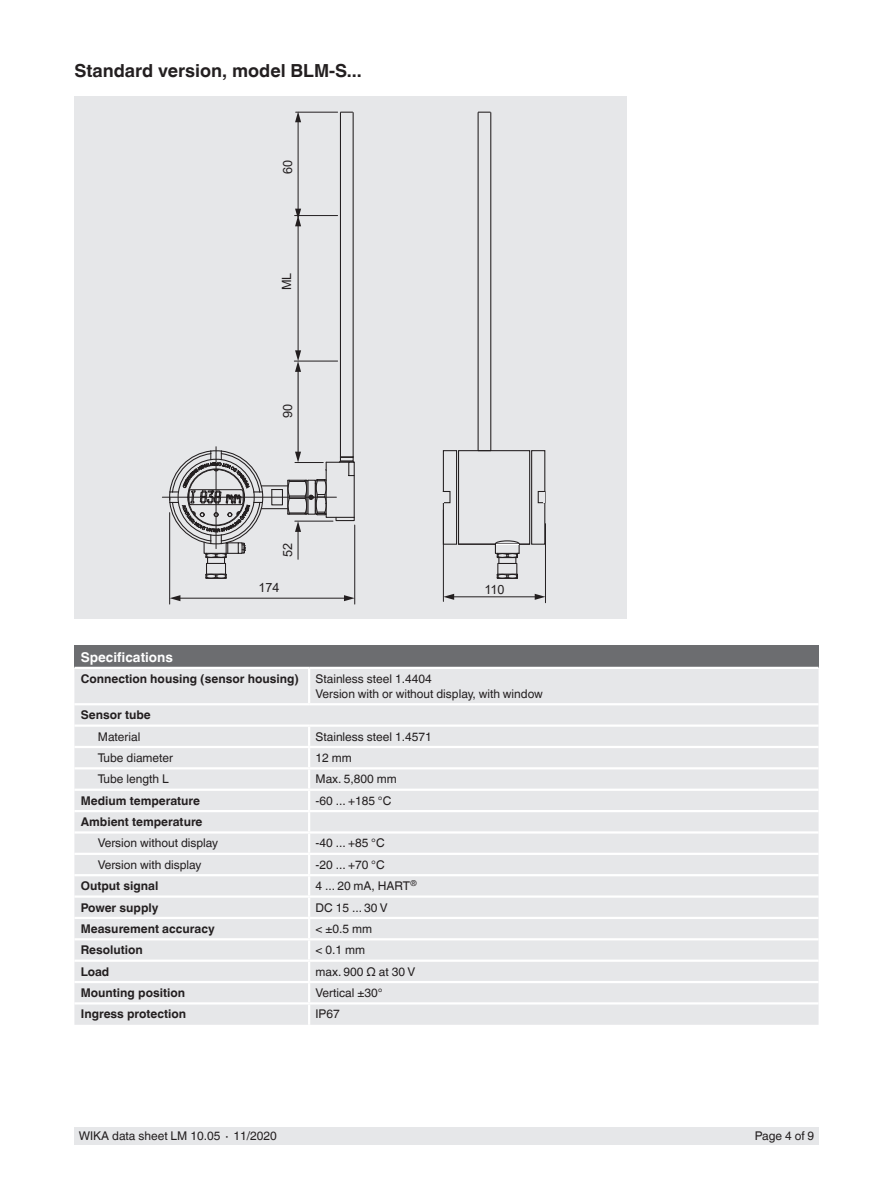
<style>
.page{position:relative;width:893px;height:1188px;background:#fff}
.page>*{position:absolute;margin:0;border:0;box-sizing:border-box;transform-origin:0 0}
.t1{font:700 18px "Helvetica World";color:#231f20}
.t2{font:700 13.5px "Helvetica World";color:#fff}
.t3{font:12.75px "Arial";color:#231f20}
.t4{font:12px/15px "Helvetica World";color:#231f20}
.t5{font:700 12px "Helvetica World";color:#231f20}
</style>
<div class="page">
<div style="left:74px;top:1128px;width:745px;height:17px;background:#e6e7e9"></div>
<div style="left:74px;top:97px;width:553px;height:522px;background:#e6e7e9"></div>
<div style="left:74px;top:645px;width:745px;height:23px;background:#6c6d70"></div>
<div style="left:74px;top:669px;width:745px;height:356px;background:#e6e7e9"></div>
<div style="left:74px;top:705px;width:745px;height:190px;background:#e6e7e9"></div>
<hr style="left:74px;top:667px;width:235px;height:2px;background:#fff">
<hr style="left:309px;top:667px;width:510px;height:2px;background:#fff">
<hr style="left:308px;top:669px;width:2px;height:34px;background:#fff">
<hr style="left:74px;top:746px;width:235px;height:2px;background:#fff">
<hr style="left:309px;top:746px;width:510px;height:2px;background:#fff">
<svg style="left:308px;top:727px;width:2px;height:40px"></svg>
<hr style="left:74px;top:767px;width:235px;height:2px;background:#fff">
<hr style="left:309px;top:767px;width:510px;height:2px;background:#fff">
<hr style="left:308px;top:769px;width:2px;height:20px;background:#fff">
<hr style="left:74px;top:789px;width:235px;height:2px;background:#fff">
<hr style="left:309px;top:789px;width:510px;height:2px;background:#fff">
<hr style="left:74px;top:810px;width:235px;height:2px;background:#fff">
<hr style="left:309px;top:810px;width:510px;height:2px;background:#fff">
<hr style="left:74px;top:831px;width:235px;height:3px;background:#fff">
<hr style="left:309px;top:831px;width:510px;height:3px;background:#fff">
<hr style="left:74px;top:853px;width:235px;height:2px;background:#fff">
<hr style="left:309px;top:853px;width:510px;height:2px;background:#fff">
<hr style="left:74px;top:874px;width:235px;height:2px;background:#fff">
<hr style="left:309px;top:874px;width:510px;height:2px;background:#fff">
<hr style="left:74px;top:895px;width:235px;height:3px;background:#fff">
<hr style="left:309px;top:895px;width:510px;height:3px;background:#fff">
<hr style="left:74px;top:917px;width:235px;height:2px;background:#fff">
<hr style="left:309px;top:917px;width:510px;height:2px;background:#fff">
<svg style="left:308px;top:791px;width:2px;height:147px"></svg>
<hr style="left:74px;top:938px;width:235px;height:2px;background:#fff">
<hr style="left:309px;top:938px;width:510px;height:2px;background:#fff">
<hr style="left:308px;top:940px;width:2px;height:20px;background:#fff">
<hr style="left:74px;top:960px;width:235px;height:2px;background:#fff">
<hr style="left:309px;top:960px;width:510px;height:2px;background:#fff">
<hr style="left:74px;top:981px;width:235px;height:2px;background:#fff">
<hr style="left:309px;top:981px;width:510px;height:2px;background:#fff">
<svg style="left:308px;top:962px;width:2px;height:40px"></svg>
<hr style="left:74px;top:1002px;width:235px;height:3px;background:#fff">
<hr style="left:309px;top:1002px;width:510px;height:3px;background:#fff">
<hr style="left:308px;top:1005px;width:2px;height:20px;background:#fff">
<hr style="left:74px;top:703px;width:235px;height:2px;background:#fff">
<hr style="left:309px;top:703px;width:510px;height:2px;background:#fff">
<hr style="left:74px;top:725px;width:235px;height:2px;background:#fff">
<hr style="left:309px;top:725px;width:510px;height:2px;background:#fff">
<div style="left:340px;top:112px;width:14px;height:346px;border:1px solid #231f20"></div>
<div style="left:206px;top:563px;width:20px;height:12px;border:1px solid #231f20"></div>
<svg style="left:205px;top:573px;width:22px;height:6px"></svg>
<hr style="left:162px;top:497px;width:174px;height:1px;background:#231f20">
<hr style="left:216px;top:447px;width:1px;height:102px;background:#231f20">
<hr style="left:294px;top:361px;width:44px;height:1px;background:#231f20">
<hr style="left:354px;top:525px;width:1px;height:79px;background:#231f20">
<hr style="left:169px;top:513px;width:1px;height:91px;background:#231f20">
<hr style="left:298px;top:367px;width:1px;height:89px;background:#231f20">
<hr style="left:176px;top:598px;width:173px;height:1px;background:#231f20">
<svg style="left:344px;top:595px;width:11px;height:6px"></svg>
<svg style="left:170px;top:595px;width:10px;height:6px"></svg>
<svg style="left:340px;top:112px;width:13px;height:1px"></svg>
<hr style="left:295px;top:215px;width:43px;height:1px;background:#231f20">
<hr style="left:298px;top:222px;width:1px;height:133px;background:#231f20">
<svg style="left:295px;top:350px;width:6px;height:22px"></svg>
<hr style="left:298px;top:118px;width:1px;height:95px;background:#231f20">
<svg style="left:295px;top:112px;width:6px;height:10px"></svg>
<svg style="left:295px;top:209px;width:6px;height:17px"></svg>
<hr style="left:296px;top:112px;width:42px;height:1px;background:#231f20">
<svg style="left:169px;top:450px;width:187px;height:113px"></svg>
<div style="left:478px;top:112px;width:13px;height:339px;border:1px solid #231f20"></div>
<div style="left:495px;top:544px;width:25px;height:10px;border:1px solid #231f20"></div>
<div style="left:497px;top:563px;width:20px;height:12px;border:1px solid #231f20"></div>
<svg style="left:497px;top:573px;width:21px;height:6px"></svg>
<svg style="left:497px;top:552px;width:22px;height:11px"></svg>
<svg style="left:478px;top:112px;width:13px;height:1px"></svg>
<div style="left:458px;top:450px;width:72px;height:95px;border:1px solid #231f20"></div>
<div style="left:443px;top:450px;width:14px;height:95px;border:1px solid #231f20"></div>
<div style="left:531px;top:450px;width:14px;height:95px;border:1px solid #231f20"></div>
<div style="left:443px;top:491px;width:7px;height:12px;border:1px solid #231f20"></div>
<div style="left:538px;top:491px;width:7px;height:12px;border:1px solid #231f20"></div>
<svg style="left:494px;top:540px;width:26px;height:6px"></svg>
<svg style="left:543px;top:492px;width:2px;height:10px"></svg>
<hr style="left:545px;top:524px;width:1px;height:79px;background:#231f20">
<hr style="left:443px;top:510px;width:1px;height:91px;background:#231f20">
<hr style="left:450px;top:597px;width:89px;height:1px;background:#231f20">
<svg style="left:535px;top:594px;width:10px;height:6px"></svg>
<svg style="left:443px;top:594px;width:11px;height:6px"></svg>
<h1 class="t1" style="left:74px;top:60px;width:289px">Standard version, model BLM-S...</h1>
<p class="t3" style="left:279px;top:174px;width:16px;rotate:-90deg">60</p>
<p class="t3" style="left:278px;top:290px;width:19px;rotate:-90deg">ML</p>
<p class="t3" style="left:279px;top:418px;width:16px;rotate:-90deg">90</p>
<p class="t3" style="left:279px;top:557px;width:16px;rotate:-90deg">52</p>
<p class="t3" style="left:258px;top:579px;width:23px">174</p>
<p class="t3" style="left:484px;top:581px;width:22px">110</p>
<p class="t2" style="left:81px;top:649px;width:94px">Specifications</p>
<p class="t5" style="left:81px;top:672px;width:220px">Connection housing (sensor housing)</p>
<p class="t4" style="left:315px;top:671px;width:229px">Stainless steel 1.4404<br>Version with or without display, with window</p>
<p class="t5" style="left:81px;top:708px;width:71px">Sensor tube</p>
<p class="t4" style="left:98px;top:729px;width:44px">Material</p>
<p class="t4" style="left:315px;top:729px;width:118px">Stainless steel 1.4571</p>
<p class="t4" style="left:98px;top:750px;width:77px">Tube diameter</p>
<p class="t4" style="left:315px;top:750px;width:38px">12 mm</p>
<p class="t4" style="left:98px;top:772px;width:72px">Tube length L</p>
<p class="t4" style="left:315px;top:772px;width:83px">Max. 5,800 mm</p>
<p class="t5" style="left:81px;top:794px;width:121px">Medium temperature</p>
<p class="t4" style="left:315px;top:793px;width:77px">-60 ... +185 °C</p>
<p class="t5" style="left:81px;top:815px;width:123px">Ambient temperature</p>
<p class="t4" style="left:98px;top:836px;width:122px">Version without display</p>
<p class="t4" style="left:315px;top:836px;width:71px">-40 ... +85 °C</p>
<p class="t4" style="left:98px;top:857px;width:105px">Version with display</p>
<p class="t4" style="left:315px;top:857px;width:71px">-20 ... +70 °C</p>
<p class="t5" style="left:81px;top:879px;width:79px">Output signal</p>
<p class="t4" style="left:315px;top:879px;width:103px">4 ... 20 mA, HART<sup>®</sup></p>
<p class="t5" style="left:81px;top:900px;width:79px">Power supply</p>
<p class="t4" style="left:315px;top:900px;width:74px">DC 15 ... 30 V</p>
<p class="t5" style="left:81px;top:922px;width:135px">Measurement accuracy</p>
<p class="t4" style="left:315px;top:921px;width:58px">&lt; ±0.5 mm</p>
<p class="t5" style="left:81px;top:943px;width:63px">Resolution</p>
<p class="t4" style="left:315px;top:943px;width:51px">&lt; 0.1 mm</p>
<p class="t5" style="left:81px;top:965px;width:30px">Load</p>
<p class="t4" style="left:315px;top:964px;width:101px">max. 900 Ω at 30 V</p>
<p class="t5" style="left:81px;top:986px;width:106px">Mounting position</p>
<p class="t4" style="left:315px;top:985px;width:69px">Vertical ±30°</p>
<p class="t5" style="left:81px;top:1007px;width:107px">Ingress protection</p>
<p class="t4" style="left:315px;top:1007px;width:26px">IP67</p>
<p class="t4" style="left:79px;top:1129px;width:200px">WIKA data sheet LM 10.05 ∙ 11/2020</p>
<p class="t4" style="left:755px;top:1129px;width:61px">Page 4 of 9</p>
</div>
